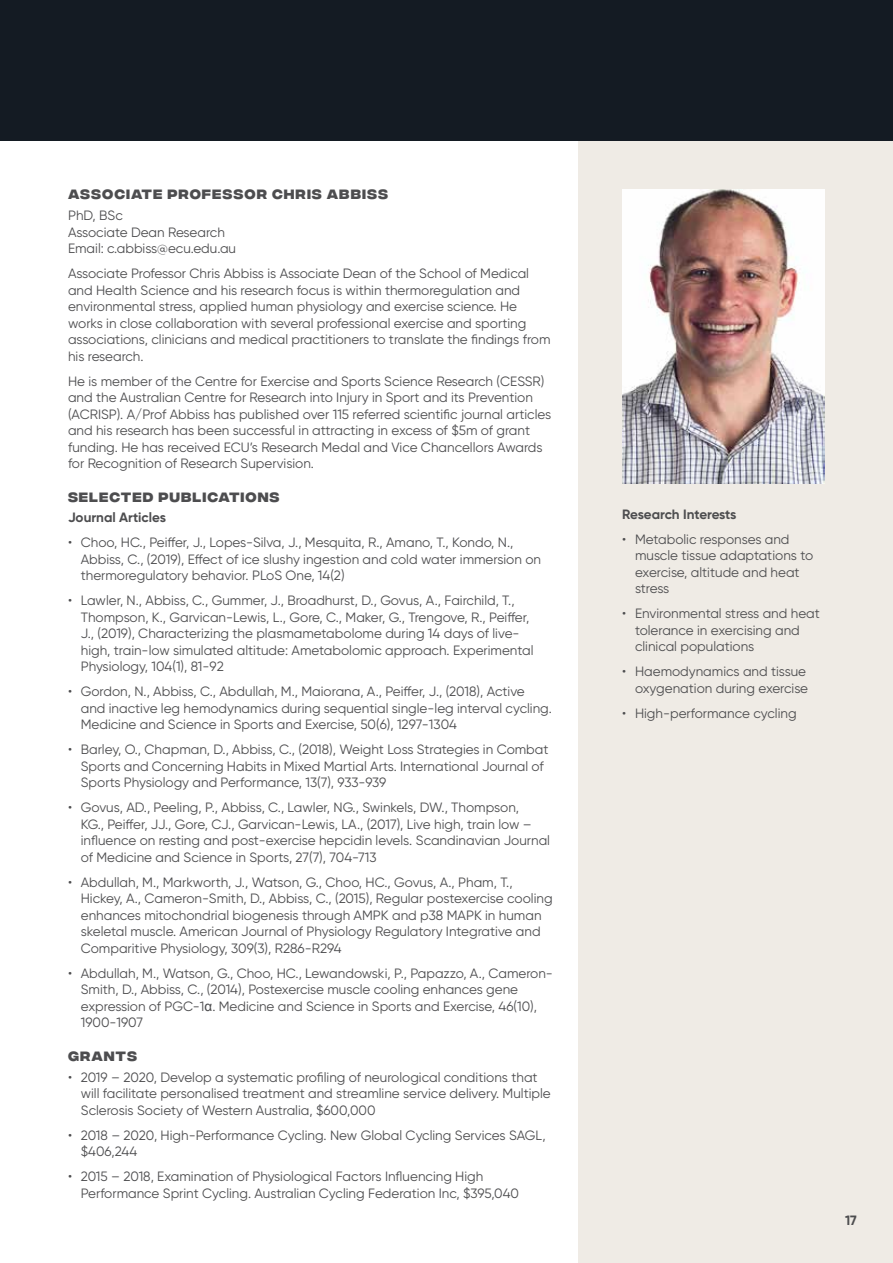
<style>
.page{position:relative;width:893px;height:1263px;background:#fff}
.page>*{position:absolute;margin:0;border:0;box-sizing:border-box;transform-origin:0 0}
.t1{font:13.5px/16.5px "Gilroy";color:#4d4d4f}
.t2{font:700 13.5px "Integral CF";letter-spacing:.075em;color:#4d4d4f}
.t3{font:700 13.5px "Gilroy";letter-spacing:-.005em;color:#4d4d4f}
.s1{font-family:"Arial"}
</style>
<div class="page">
<div style="left:579px;top:86px;width:314px;height:1177px;background:#efebe5"></div>
<div style="left:0;top:0;width:893px;height:140px;background:#141b23"></div>
<img style="left:622px;top:189px;width:203px;height:294px">
<p class="t2" style="left:68px;top:187px;width:321px">ASSOCIATE PROFESSOR CHRIS ABBISS</p>
<p class="t1" style="left:68px;top:207px;width:170px">PhD, BSc<br>Associate Dean Research<br>Email: c.abbiss@ecu.edu.au</p>
<p class="t1" style="left:68px;top:265px;width:484px">Associate Professor Chris Abbiss is Associate Dean of the School of Medical and Health Science and his research focus is within thermoregulation and environmental stress, applied human physiology and exercise science. He works in close collaboration with several professional exercise and sporting associations, clinicians and medical practitioners to translate the findings from his research.</p>
<p class="t1" style="left:68px;top:372px;width:485px">He is member of the Centre for Exercise and Sports Science Research (CESSR) and the Australian Centre for Research into Injury in Sport and its Prevention (ACRISP). A/Prof Abbiss has published over 115 referred scientific journal articles and his research has been successful in attracting in excess of $5m of grant funding. He has received ECU’s Research Medal and Vice Chancellors Awards for Recognition of Research Supervision.</p>
<p class="t2" style="left:68px;top:489px;width:213px">SELECTED PUBLICATIONS</p>
<p class="t3" style="left:68px;top:509px;width:99px">Journal Articles</p>
<p class="t1" style="left:81px;top:534px;width:462px;text-indent:-13px">• Choo, HC., Peiffer, J., Lopes-Silva, J., Mesquita, R., Amano, T., Kondo, N.,<br>Abbiss, C., (2019), Effect of ice slushy ingestion and cold water immersion on thermoregulatory behavior. PLoS One, 14(2)</p>
<p class="t1" style="left:81px;top:592px;width:454px;text-indent:-13px">• Lawler, N., Abbiss, C., Gummer, J., Broadhurst, D., Govus, A., Fairchild, T., Thompson, K., Garvican-Lewis, L., Gore, C., Maker, G., Trengove, R., Peiffer, J., (2019), Characterizing the plasmametabolome during 14 days of live&shy;high, train-low simulated altitude: Ametabolomic approach. Experimental Physiology, 104(1), 81-92</p>
<p class="t1" style="left:81px;top:683px;width:473px;text-indent:-13px">• Gordon, N., Abbiss, C., Abdullah, M., Maiorana, A., Peiffer, J., (2018), Active and inactive leg hemodynamics during sequential single-leg interval cycling.<br>Medicine and Science in Sports and Exercise, 50(6), 1297-1304</p>
<p class="t1" style="left:81px;top:741px;width:469px;text-indent:-13px">• Barley, O., Chapman, D., Abbiss, C., (2018), Weight Loss Strategies in Combat<br>Sports and Concerning Habits in Mixed Martial Arts. International Journal of<br>Sports Physiology and Performance, 13(7), 933-939</p>
<p class="t1" style="left:81px;top:799px;width:471px;text-indent:-13px">• Govus, AD., Peeling, P., Abbiss, C., Lawler, NG., Swinkels, DW., Thompson,<br>KG., Peiffer, JJ., Gore, CJ., Garvican-Lewis, LA., (2017), Live high, train low – influence on resting and post-exercise hepcidin levels. Scandinavian Journal of Medicine and Science in Sports, 27(7), 704-713</p>
<p class="t1" style="left:81px;top:874px;width:473px;text-indent:-13px">• Abdullah, M., Markworth, J., Watson, G., Choo, HC., Govus, A., Pham, T., Hickey, A., Cameron-Smith, D., Abbiss, C., (2015), Regular postexercise cooling enhances mitochondrial biogenesis through AMPK and p38 MAPK in human skeletal muscle. American Journal of Physiology Regulatory Integrative and Comparitive Physiology, 309(3), R286-R294</p>
<p class="t1" style="left:81px;top:965px;width:474px;text-indent:-13px">• Abdullah, M., Watson, G., Choo, HC., Lewandowski, P., Papazzo, A., Cameron-Smith, D., Abbiss, C., (2014), Postexercise muscle cooling enhances gene expression of PGC-1<span class="s1">α</span>. Medicine and Science in Sports and Exercise, 46(10), 1900-1907</p>
<p class="t2" style="left:68px;top:1048px;width:70px">GRANTS</p>
<p class="t1" style="left:81px;top:1068px;width:472px;text-indent:-13px">• 2019 – 2020, Develop a systematic profiling of neurological conditions that will facilitate personalised treatment and streamline service delivery. Multiple<br>Sclerosis Society of Western Australia, $600,000</p>
<p class="t1" style="left:81px;top:1126px;width:466px;text-indent:-13px">• 2018 – 2020, High-Performance Cycling. New Global Cycling Services SAGL, $406,244</p>
<p class="t1" style="left:81px;top:1168px;width:440px;text-indent:-13px">• 2015 – 2018, Examination of Physiological Factors Influencing High<br>Performance Sprint Cycling. Australian Cycling Federation Inc, $395,040</p>
<p class="t3" style="left:622px;top:506px;width:116px">Research Interests</p>
<p class="t1" style="left:635px;top:531px;width:180px;text-indent:-13px">• Metabolic responses and muscle tissue adaptations to exercise, altitude and heat stress</p>
<p class="t1" style="left:635px;top:605px;width:186px;text-indent:-13px">• Environmental stress and heat tolerance in exercising and clinical populations</p>
<p class="t1" style="left:622px;top:663px;width:187px;text-align:right">• Haemodynamics and tissue oxygenation during exercise</p>
<p class="t1" style="left:622px;top:705px;width:176px">• High-performance cycling</p>
<p class="t3" style="left:845px;top:1212px;width:13px">17</p>
</div>
